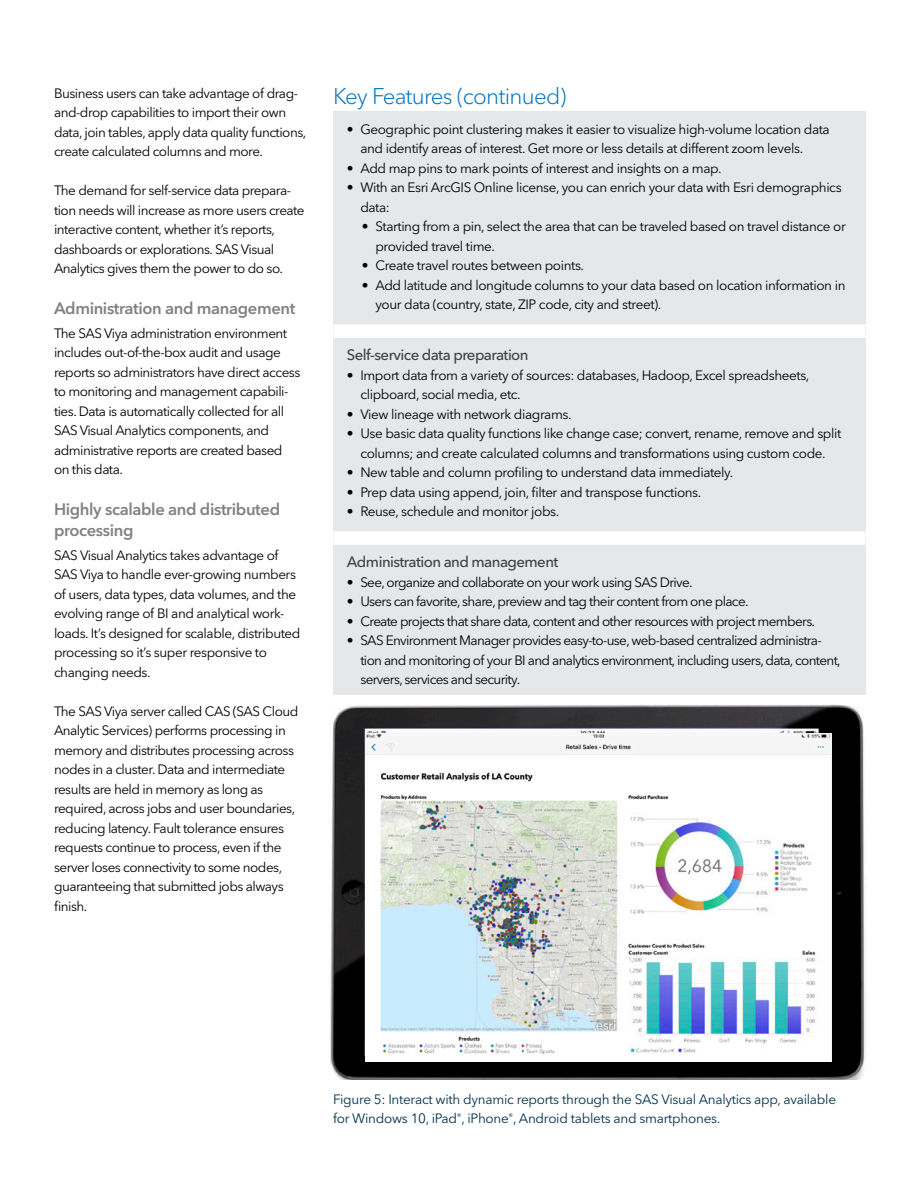
<style>
.page{position:relative;width:918px;height:1188px;background:#fff}
.page>*{position:absolute;margin:0;border:0;box-sizing:border-box;transform-origin:0 0}
.Subhead-1_Cobalt{font:300 22.5px "Avenir Next W1 G";letter-spacing:-.035em;color:#0074bd}
.Subhead-2_Slate{font:600 16.5px/21px "Avenir Next W1 G";letter-spacing:-.025em;color:#818181}
.Key_Feature_Headline{font:500 15px "Avenir Next W1 G";letter-spacing:-.04em;color:#404041}
.Body{font:13.5px/19.5px "Avenir Next W1 G";letter-spacing:-.035em;color:#000}
.Figure_Caption_-_col{font:13.5px/19.5px "Avenir Next W1 G";letter-spacing:-.02em;color:#03304b}
</style>
<div class="page">
<div style="left:333px;top:112px;width:533px;height:583px;background:#e5e7e8"></div>
<div style="left:333px;top:324px;width:533px;height:14px;background:#fff"></div>
<div style="left:333px;top:531px;width:533px;height:14px;background:#fff"></div>
<img style="left:330px;top:704px;width:537px;height:376px">
<img style="left:365px;top:734px;width:467px;height:328px">
<p class="Body" style="left:54px;top:84px;width:254px">Business users can take advantage of drag&shy;and-drop capabilities to import their own data, join tables, apply data quality functions, create calculated columns and more.</p>
<p class="Body" style="left:54px;top:181px;width:252px">The demand for self-service data prepara&shy;tion needs will increase as more users create interactive content, whether it’s reports, dashboards or explorations. SAS Visual Analytics gives them the power to do so.</p>
<p class="Subhead-2_Slate" style="left:54px;top:298px;width:243px">Administration and management</p>
<p class="Body" style="left:54px;top:324px;width:248px">The SAS Viya administration environment includes out-of-the-box audit and usage reports so administrators have direct access to monitoring and management capabili&shy;ties. Data is automatically collected for all SAS Visual Analytics components, and administrative reports are created based on this data.</p>
<p class="Subhead-2_Slate" style="left:54px;top:499px;width:228px">Highly scalable and distributed processing</p>
<p class="Body" style="left:54px;top:546px;width:248px">SAS Visual Analytics takes advantage of SAS Viya to handle ever-growing numbers of users, data types, data volumes, and the evolving range of BI and analytical work&shy;loads. It’s designed for scalable, distributed processing so it’s super responsive to changing needs.</p>
<p class="Body" style="left:54px;top:702px;width:246px">The SAS Viya server called CAS (SAS Cloud Analytic Services) performs processing in memory and distributes processing across nodes in a cluster. Data and intermediate results are held in memory as long as required, across jobs and user boundaries, reducing latency. Fault tolerance ensures requests continue to process, even if the server loses connectivity to some nodes, guaranteeing that submitted jobs always finish.</p>
<p class="Subhead-1_Cobalt" style="left:333px;top:82px;width:235px">Key Features (continued)</p>
<p class="Body" style="left:360px;top:119px;width:471px;text-indent:-14px">• Geographic point clustering makes it easier to visualize high-volume location data and identify areas of interest. Get more or less details at different zoom levels.</p>
<p class="Body" style="left:347px;top:158px;width:376px">• Add map pins to mark points of interest and insights on a map.</p>
<p class="Body" style="left:360px;top:178px;width:483px;text-indent:-14px">• With an Esri ArcGIS Online license, you can enrich your data with Esri demographics data:</p>
<p class="Body" style="left:375px;top:217px;width:472px;text-indent:-14px">• Starting from a pin, select the area that can be traveled based on travel distance or provided travel time.</p>
<p class="Body" style="left:362px;top:256px;width:224px">• Create travel routes between points.</p>
<p class="Body" style="left:375px;top:275px;width:472px;text-indent:-14px">• Add latitude and longitude columns to your data based on location information in your data (country, state, ZIP code, city and street).</p>
<p class="Key_Feature_Headline" style="left:347px;top:346px;width:183px">Self-service data preparation</p>
<p class="Body" style="left:360px;top:365px;width:451px;text-indent:-14px">• Import data from a variety of sources: databases, Hadoop, Excel spreadsheets, clipboard, social media, etc.</p>
<p class="Body" style="left:347px;top:404px;width:226px">• View lineage with network diagrams.</p>
<p class="Body" style="left:347px;top:424px;width:496px;text-align:center">• Use basic data quality functions like change case; convert, rename, remove and split columns; and create calculated columns and transformations using custom code.</p>
<p class="Body" style="left:347px;top:463px;width:388px">• New table and column profiling to understand data immediately.</p>
<p class="Body" style="left:347px;top:482px;width:356px">• Prep data using append, join, filter and transpose functions.</p>
<p class="Body" style="left:347px;top:502px;width:214px">• Reuse, schedule and monitor jobs.</p>
<p class="Key_Feature_Headline" style="left:347px;top:553px;width:213px">Administration and management</p>
<p class="Body" style="left:347px;top:572px;width:347px">• See, organize and collaborate on your work using SAS Drive.</p>
<p class="Body" style="left:347px;top:592px;width:403px">• Users can favorite, share, preview and tag their content from one place.</p>
<p class="Body" style="left:347px;top:611px;width:470px">• Create projects that share data, content and other resources with project members.</p>
<p class="Body" style="left:360px;top:631px;width:482px;text-indent:-14px">• SAS Environment Manager provides easy-to-use, web-based centralized administra&shy;tion and monitoring of your BI and analytics environment, including users, data, content, servers, services and security.</p>
<p class="Figure_Caption_-_col" style="left:333px;top:1089px;width:505px">Figure 5: Interact with dynamic reports through the SAS Visual Analytics app, available for Windows 10, iPad<sup>®</sup>, iPhone<sup>®</sup>, Android tablets and smartphones.</p>
</div>
